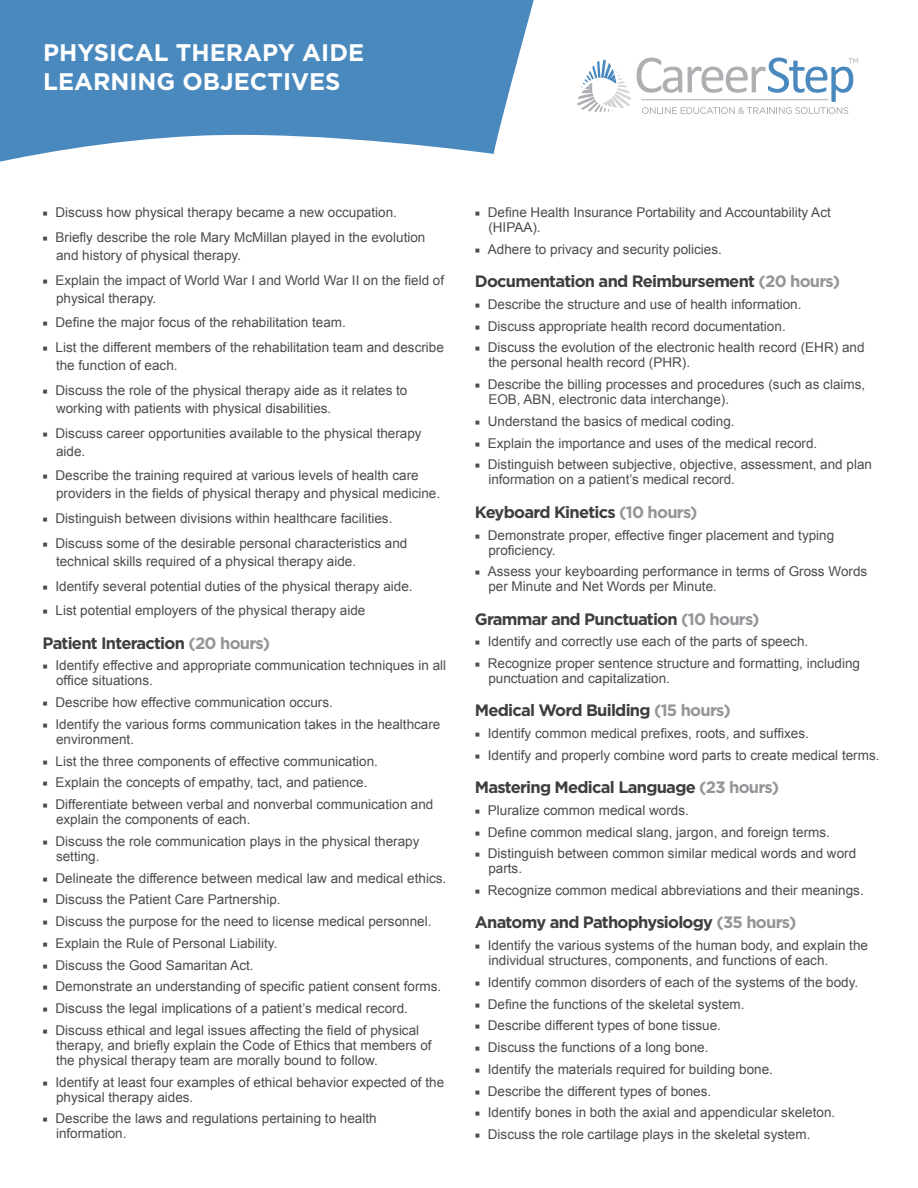
<style>
.page{position:relative;width:918px;height:1188px;background:#fff}
.page>*{position:absolute;margin:0;border:0;box-sizing:border-box;transform-origin:0 0}
.t1{font:700 24px "Gotham";color:#fff}
.Paragraph_Style_4{font:700 16.5px "Gotham";letter-spacing:-.045em;color:#3e3e3f}
.t2{font:13.5px/15px "Arial";color:#4b4c4d}
.s1{font-family:"Minion Pro"}
.s2{color:#939598}
</style>
<div class="page">
<svg style="left:0;top:0;width:534px;height:162px;background:#649ac7"></svg>
<svg style="left:577px;top:60px;width:54px;height:52px"></svg>
<svg style="left:637px;top:57px;width:221px;height:57px"></svg>
<p class="t1" style="left:43px;top:38px;width:322px">PHYSICAL THERAPY AIDE</p>
<p class="t1" style="left:43px;top:67px;width:299px">LEARNING OBJECTIVES</p>
<p class="t2" style="left:43px;top:205px;width:356px"><span class="s1">■</span> Discuss how physical therapy became a new occupation.</p>
<p class="t2" style="left:56px;top:228px;width:371px;line-height:18px;text-indent:-13px"><span class="s1">■</span> Briefly describe the role Mary McMillan played in the evolution and history of physical therapy.</p>
<p class="t2" style="left:56px;top:271px;width:390px;line-height:18px;text-indent:-13px"><span class="s1">■</span> Explain the impact of World War I and World War II on the field of physical therapy.</p>
<p class="t2" style="left:43px;top:315px;width:305px"><span class="s1">■</span> Define the major focus of the rehabilitation team.</p>
<p class="t2" style="left:56px;top:339px;width:389px;line-height:18px;text-indent:-13px"><span class="s1">■</span> List the different members of the rehabilitation team and describe the function of each.</p>
<p class="t2" style="left:56px;top:381px;width:353px;line-height:18px;text-indent:-13px"><span class="s1">■</span> Discuss the role of the physical therapy aide as it relates to working with patients with physical disabilities.</p>
<p class="t2" style="left:56px;top:424px;width:367px;line-height:18px;text-indent:-13px"><span class="s1">■</span> Discuss career opportunities available to the physical therapy aide.</p>
<p class="t2" style="left:56px;top:467px;width:386px;line-height:18px;text-indent:-13px"><span class="s1">■</span> Describe the training required at various levels of health care providers in the fields of physical therapy and physical medicine.</p>
<p class="t2" style="left:43px;top:511px;width:351px"><span class="s1">■</span> Distinguish between divisions within healthcare facilities.</p>
<p class="t2" style="left:56px;top:534px;width:353px;line-height:18px;text-indent:-13px"><span class="s1">■</span> Discuss some of the desirable personal characteristics and technical skills required of a physical therapy aide.</p>
<p class="t2" style="left:43px;top:579px;width:372px"><span class="s1">■</span> Identify several potential duties of the physical therapy aide.</p>
<p class="t2" style="left:43px;top:603px;width:324px"><span class="s1">■</span> List potential employers of the physical therapy aide</p>
<p class="Paragraph_Style_4" style="left:43px;top:633px;width:229px">Patient Interaction <span class="s2">(20 hours)</span></p>
<p class="t2" style="left:56px;top:658px;width:392px;text-indent:-13px"><span class="s1">■</span> Identify effective and appropriate communication techniques in all office situations.</p>
<p class="t2" style="left:43px;top:695px;width:292px"><span class="s1">■</span> Describe how effective communication occurs.</p>
<p class="t2" style="left:56px;top:717px;width:386px;text-indent:-13px"><span class="s1">■</span> Identify the various forms communication takes in the healthcare environment.</p>
<p class="t2" style="left:43px;top:754px;width:337px"><span class="s1">■</span> List the three components of effective communication.</p>
<p class="t2" style="left:43px;top:775px;width:326px"><span class="s1">■</span> Explain the concepts of empathy, tact, and patience.</p>
<p class="t2" style="left:56px;top:797px;width:379px;text-indent:-13px"><span class="s1">■</span> Differentiate between verbal and nonverbal communication and explain the components of each.</p>
<p class="t2" style="left:56px;top:834px;width:365px;text-indent:-13px"><span class="s1">■</span> Discuss the role communication plays in the physical therapy setting.</p>
<p class="t2" style="left:43px;top:871px;width:405px"><span class="s1">■</span> Delineate the difference between medical law and medical ethics.</p>
<p class="t2" style="left:43px;top:892px;width:240px"><span class="s1">■</span> Discuss the Patient Care Partnership.</p>
<p class="t2" style="left:43px;top:914px;width:390px"><span class="s1">■</span> Discuss the purpose for the need to license medical personnel.</p>
<p class="t2" style="left:43px;top:936px;width:236px"><span class="s1">■</span> Explain the Rule of Personal Liability.</p>
<p class="t2" style="left:43px;top:958px;width:213px"><span class="s1">■</span> Discuss the Good Samaritan Act.</p>
<p class="t2" style="left:43px;top:979px;width:400px"><span class="s1">■</span> Demonstrate an understanding of specific patient consent forms.</p>
<p class="t2" style="left:43px;top:1001px;width:367px"><span class="s1">■</span> Discuss the legal implications of a patient’s medical record.</p>
<p class="t2" style="left:56px;top:1023px;width:377px;text-indent:-13px"><span class="s1">■</span> Discuss ethical and legal issues affecting the field of physical therapy, and briefly explain the Code of Ethics that members of the physical therapy team are morally bound to follow.</p>
<p class="t2" style="left:56px;top:1075px;width:390px;text-indent:-13px"><span class="s1">■</span> Identify at least four examples of ethical behavior expected of the physical therapy aides.</p>
<p class="t2" style="left:56px;top:1111px;width:322px;text-indent:-13px"><span class="s1">■</span> Describe the laws and regulations pertaining to health information.</p>
<p class="t2" style="left:488px;top:205px;width:344px;text-indent:-14px"><span class="s1">■</span> Define Health Insurance Portability and Accountability Act (HIPAA).</p>
<p class="t2" style="left:475px;top:242px;width:249px"><span class="s1">■</span> Adhere to privacy and security policies.</p>
<p class="Paragraph_Style_4" style="left:475px;top:272px;width:367px">Documentation and Reimbursement <span class="s2">(20 hours)</span></p>
<p class="t2" style="left:475px;top:297px;width:328px"><span class="s1">■</span> Describe the structure and use of health information.</p>
<p class="t2" style="left:475px;top:319px;width:312px"><span class="s1">■</span> Discuss appropriate health record documentation.</p>
<p class="t2" style="left:488px;top:340px;width:378px;text-indent:-14px"><span class="s1">■</span> Discuss the evolution of the electronic health record (EHR) and the personal health record (PHR).</p>
<p class="t2" style="left:488px;top:377px;width:378px;text-indent:-14px"><span class="s1">■</span> Describe the billing processes and procedures (such as claims,<br>EOB, ABN, electronic data interchange).</p>
<p class="t2" style="left:475px;top:414px;width:261px"><span class="s1">■</span> Understand the basics of medical coding.</p>
<p class="t2" style="left:475px;top:436px;width:344px"><span class="s1">■</span> Explain the importance and uses of the medical record.</p>
<p class="t2" style="left:488px;top:457px;width:385px;text-indent:-14px"><span class="s1">■</span> Distinguish between subjective, objective, assessment, and plan information on a patient’s medical record.</p>
<p class="Paragraph_Style_4" style="left:475px;top:502px;width:224px">Keyboard Kinetics <span class="s2">(10 hours)</span></p>
<p class="t2" style="left:488px;top:527px;width:347px;text-indent:-14px"><span class="s1">■</span> Demonstrate proper, effective finger placement and typing proficiency.</p>
<p class="t2" style="left:488px;top:564px;width:380px;text-indent:-14px"><span class="s1">■</span> Assess your keyboarding performance in terms of Gross Words per Minute and Net Words per Minute.</p>
<p class="Paragraph_Style_4" style="left:475px;top:609px;width:286px">Grammar and Punctuation <span class="s2">(10 hours)</span></p>
<p class="t2" style="left:475px;top:634px;width:335px"><span class="s1">■</span> Identify and correctly use each of the parts of speech.</p>
<p class="t2" style="left:488px;top:656px;width:373px;text-indent:-14px"><span class="s1">■</span> Recognize proper sentence structure and formatting, including punctuation and capitalization.</p>
<p class="Paragraph_Style_4" style="left:475px;top:701px;width:257px">Medical Word Building <span class="s2">(15 hours)</span></p>
<p class="t2" style="left:475px;top:726px;width:336px"><span class="s1">■</span> Identify common medical prefixes, roots, and suffixes.</p>
<p class="t2" style="left:475px;top:748px;width:406px"><span class="s1">■</span> Identify and properly combine word parts to create medical terms.</p>
<p class="Paragraph_Style_4" style="left:475px;top:778px;width:306px">Mastering Medical Language <span class="s2">(23 hours)</span></p>
<p class="t2" style="left:475px;top:803px;width:216px"><span class="s1">■</span> Pluralize common medical words.</p>
<p class="t2" style="left:475px;top:825px;width:357px"><span class="s1">■</span> Define common medical slang, jargon, and foreign terms.</p>
<p class="t2" style="left:488px;top:846px;width:369px;text-indent:-14px"><span class="s1">■</span> Distinguish between common similar medical words and word parts.</p>
<p class="t2" style="left:475px;top:883px;width:390px"><span class="s1">■</span> Recognize common medical abbreviations and their meanings.</p>
<p class="Paragraph_Style_4" style="left:475px;top:913px;width:323px">Anatomy and Pathophysiology <span class="s2">(35 hours)</span></p>
<p class="t2" style="left:488px;top:938px;width:381px;text-indent:-14px"><span class="s1">■</span> Identify the various systems of the human body, and explain the individual structures, components, and functions of each.</p>
<p class="t2" style="left:475px;top:975px;width:385px"><span class="s1">■</span> Identify common disorders of each of the systems of the body.</p>
<p class="t2" style="left:475px;top:997px;width:271px"><span class="s1">■</span> Define the functions of the skeletal system.</p>
<p class="t2" style="left:475px;top:1018px;width:248px"><span class="s1">■</span> Describe different types of bone tissue.</p>
<p class="t2" style="left:475px;top:1040px;width:235px"><span class="s1">■</span> Discuss the functions of a long bone.</p>
<p class="t2" style="left:475px;top:1062px;width:300px"><span class="s1">■</span> Identify the materials required for building bone.</p>
<p class="t2" style="left:475px;top:1084px;width:238px"><span class="s1">■</span> Describe the different types of bones.</p>
<p class="t2" style="left:475px;top:1105px;width:362px"><span class="s1">■</span> Identify bones in both the axial and appendicular skeleton.</p>
<p class="t2" style="left:475px;top:1127px;width:337px"><span class="s1">■</span> Discuss the role cartilage plays in the skeletal system.</p>
</div>
